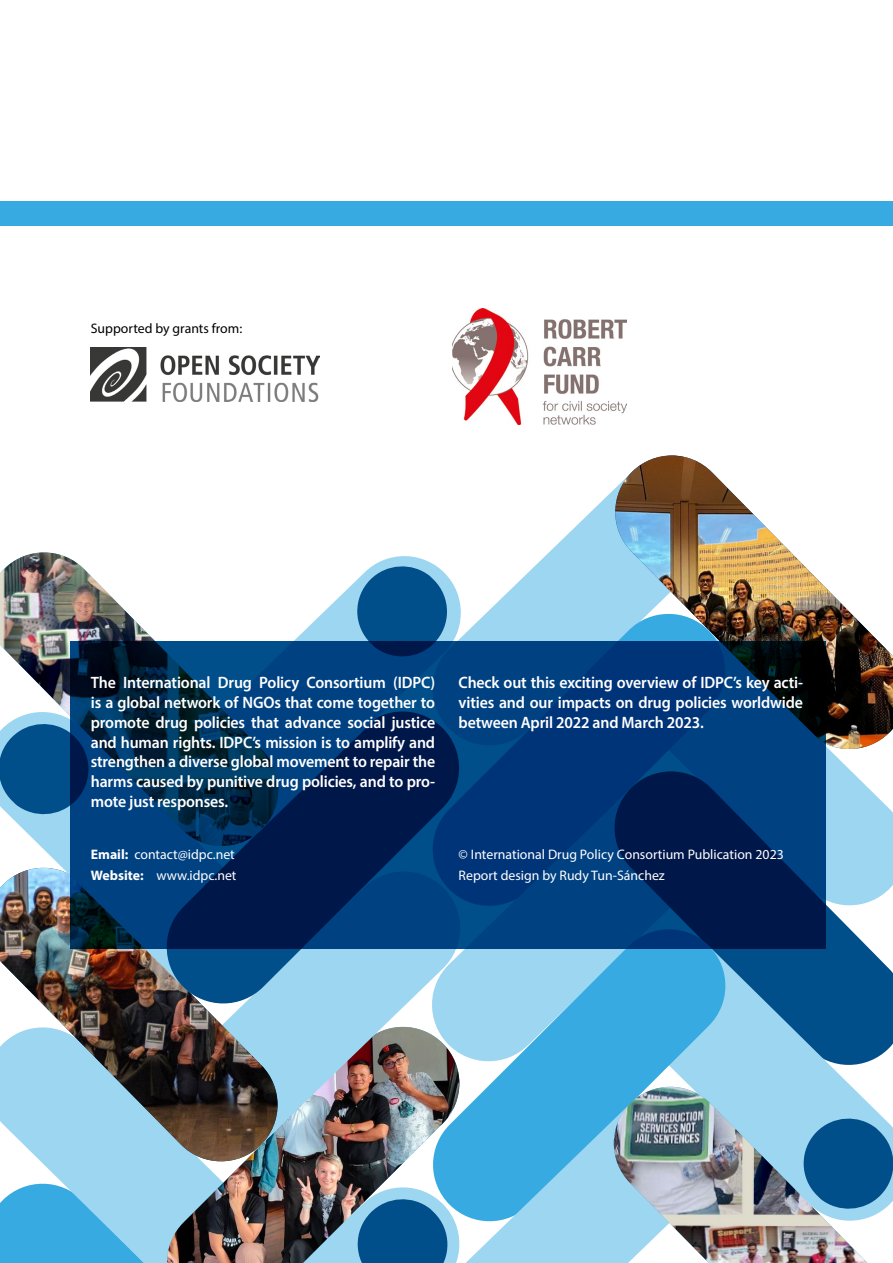
<style>
.page{position:relative;width:893px;height:1263px;background:#fff}
.page>*{position:absolute;margin:0;border:0;box-sizing:border-box;transform-origin:0 0}
.t1{font:600 16.5px/19.8px "Myriad Pro";letter-spacing:-.01em;color:#fff;text-align:justify;scale:.96 1}
.t2{font:13.8px/21.3px "Myriad Pro";color:#fff}
.t3{font:13.8px "Myriad Pro";color:#000}
.s1{font-weight:700}
</style>
<div class="page">
<svg style="left:46px;top:1167px;width:121px;height:11px"></svg>
<img style="left:167px;top:1161px;width:238px;height:17px">
<img style="left:278px;top:1009px;width:149px;height:152px">
<img style="left:0;top:1003px;width:278px;height:161px">
<img style="left:0;top:852px;width:167px;height:151px">
<svg style="left:167px;top:948px;width:259px;height:61px;background:#68a2c6"></svg>
<svg style="left:294px;top:556px;width:133px;height:85px"></svg>
<img style="left:0;top:552px;width:155px;height:298px">
<img style="left:0;top:1178px;width:425px;height:85px">
<svg style="left:0;top:720px;width:70px;height:98px;background:#236ca0"></svg>
<svg style="left:357px;top:562px;width:70px;height:79px;background:#1d669b"></svg>
<svg style="left:427px;top:488px;width:188px;height:120px"></svg>
<img style="left:615px;top:455px;width:237px;height:159px">
<img style="left:725px;top:614px;width:168px;height:152px">
<svg style="left:427px;top:608px;width:298px;height:33px;background:#83bdd9"></svg>
<svg style="left:826px;top:766px;width:67px;height:164px;fill:#9dd6f1"></svg>
<svg style="left:726px;top:930px;width:167px;height:151px;background:#4686b3"></svg>
<svg style="left:427px;top:948px;width:299px;height:139px;background:#6dbee4"></svg>
<svg style="left:425px;top:1087px;width:189px;height:176px;background:#6bbbe1"></svg>
<img style="left:614px;top:1081px;width:265px;height:182px">
<img style="left:614px;top:1087px;width:97px;height:96px">
<svg style="left:799px;top:1114px;width:94px;height:99px;background:#3479aa"></svg>
<svg style="left:70px;top:641px;width:756px;height:307px;background:#003068"></svg>
<img style="left:91px;top:348px;width:229px;height:54px">
<img style="left:452px;top:308px;width:174px;height:116px">
<div style="left:0;top:201px;width:893px;height:25px;background:#37aae1"></div>
<p class="t3" style="left:91px;top:320px;width:153px">Supported by grants from:</p>
<p class="t1" style="left:459px;top:672px;width:360px">Check out this exciting overview of IDPC’s key acti&shy;vities and our impacts on drug policies worldwide between April 2022 and March 2023.</p>
<p class="t1" style="left:91px;top:672px;width:360px">The International Drug Policy Consortium (IDPC) is a global network of NGOs that come together to promote drug policies that advance social justice and human rights. IDPC’s mission is to amplify and strengthen a diverse global movement to repair the harms caused by punitive drug policies, and to pro&shy;mote just responses.</p>
<p class="t2" style="left:91px;top:843px;width:147px"><span class="s1">Email:</span> contact@idpc.net<br><span class="s1">Website:</span> www.idpc.net</p>
<p class="t2" style="left:459px;top:843px;width:327px">© International Drug Policy Consortium Publication 2023<br>Report design by Rudy Tun-Sánchez</p>
</div>
